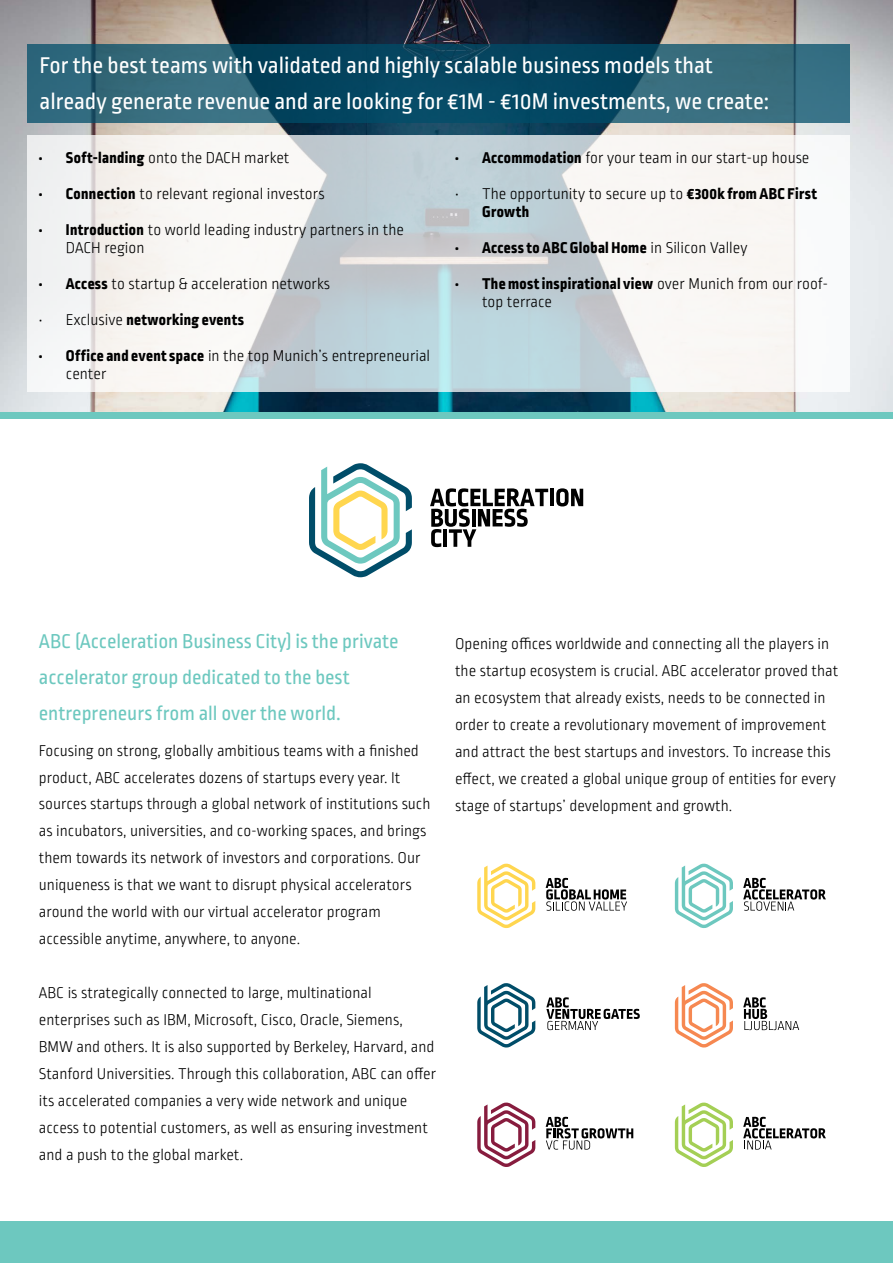
<style>
.page{position:relative;width:893px;height:1263px;background:#fff}
.page>*{position:absolute;margin:0;border:0;box-sizing:border-box;transform-origin:0 0}
.t1{font:24px/36px "Ropa Sans Pro";color:#fff}
.t2{font:21px/36px "Ropa Sans Pro";color:#6dc8bf}
.t3{font:300 16.5px/27px "Ropa Sans Pro";color:#000}
.t4{font:800 16.5px "Ropa Sans Pro";letter-spacing:.02em;color:#000}
.s1{font-weight:800}
.s2{font-weight:300}
</style>
<div class="page">
<img style="left:0;top:0;width:893px;height:412px">
<svg style="left:27px;top:136px;width:823px;height:256px;fill:#f5f3f2"></svg>
<svg style="left:27px;top:45px;width:823px;height:78px"></svg>
<div style="left:0;top:412px;width:893px;height:7px;background:#6dc8bf"></div>
<div style="left:0;top:1221px;width:893px;height:42px;background:#6dc8bf"></div>
<svg style="left:309px;top:463px;width:103px;height:114px"></svg>
<hr style="left:550px;top:489px;width:4px;height:17px;background:#000">
<svg style="left:556px;top:488px;width:27px;height:18px"></svg>
<svg style="left:430px;top:488px;width:118px;height:59px"></svg>
<svg style="left:477px;top:864px;width:58px;height:64px"></svg>
<svg style="left:546px;top:878px;width:81px;height:33px"></svg>
<svg style="left:675px;top:864px;width:58px;height:64px"></svg>
<svg style="left:743px;top:878px;width:83px;height:33px"></svg>
<svg style="left:477px;top:983px;width:58px;height:64px"></svg>
<svg style="left:546px;top:997px;width:94px;height:33px"></svg>
<svg style="left:675px;top:983px;width:58px;height:64px"></svg>
<svg style="left:743px;top:997px;width:56px;height:33px"></svg>
<svg style="left:675px;top:1102px;width:58px;height:65px"></svg>
<svg style="left:743px;top:1117px;width:83px;height:32px"></svg>
<svg style="left:477px;top:1102px;width:58px;height:65px"></svg>
<svg style="left:546px;top:1117px;width:87px;height:32px"></svg>
<h1 class="t1" style="left:40px;top:48px;width:731px">For the best teams with validated and highly scalable business models that already generate revenue and are looking for €1M - €10M investments, we create:</h1>
<p class="t3" style="left:39px;top:145px;width:252px"><span class="s1">• Soft-landing</span> onto the DACH market</p>
<p class="t3" style="left:39px;top:181px;width:287px"><span class="s1">• Connection</span> to relevant regional investors</p>
<p class="t3" style="left:66px;top:221px;width:340px;line-height:18px;text-indent:-27px"><span class="s1">• Introduction</span> to world leading industry partners in the<br>DACH region</p>
<p class="t3" style="left:39px;top:271px;width:293px"><span class="s1">• Access</span> to startup &amp; acceleration networks</p>
<p class="t4" style="left:39px;top:310px;width:207px"><span class="s2">• Exclusive</span> networking events</p>
<p class="t3" style="left:66px;top:347px;width:366px;line-height:18px;text-indent:-27px"><span class="s1">• Office and event space</span> in the top Munich’s entrepreneurial center</p>
<p class="t3" style="left:455px;top:145px;width:356px"><span class="s1">• Accommodation</span> for your team in our start-up house</p>
<p class="t3" style="left:482px;top:185px;width:336px;line-height:18px;text-indent:-27px">• The opportunity to secure up to <span class="s1">€300k from ABC First<br>Growth</span></p>
<p class="t4" style="left:455px;top:238px;width:294px">• Access to ABC Global Home <span class="s2">in Silicon Valley</span></p>
<p class="t3" style="left:482px;top:275px;width:348px;line-height:18px;text-indent:-27px"><span class="s1">• The most inspirational view</span> over Munich from our roof&shy;top terrace</p>
<p class="t2" style="left:39px;top:624px;width:361px">ABC (Acceleration Business City) is the private accelerator group dedicated to the best entrepreneurs from all over the world.</p>
<p class="t3" style="left:39px;top:738px;width:393px">Focusing on strong, globally ambitious teams with a finished product, ABC accelerates dozens of startups every year. It sources startups through a global network of institutions such as incubators, universities, and co-working spaces, and brings them towards its network of investors and corporations. Our uniqueness is that we want to disrupt physical accelerators around the world with our virtual accelerator program accessible anytime, anywhere, to anyone.</p>
<p class="t3" style="left:39px;top:981px;width:399px">ABC is strategically connected to large, multinational enterprises such as IBM, Microsoft, Cisco, Oracle, Siemens, BMW and others. It is also supported by Berkeley, Harvard, and Stanford Universities. Through this collaboration, ABC can offer its accelerated companies a very wide network and unique access to potential customers, as well as ensuring investment and a push to the global market.</p>
<p class="t3" style="left:455px;top:631px;width:385px">Opening offices worldwide and connecting all the players in the startup ecosystem is crucial. ABC accelerator proved that an ecosystem that already exists, needs to be connected in order to create a revolutionary movement of improvement and attract the best startups and investors. To increase this effect, we created a global unique group of entities for every stage of startups’ development and growth.</p>
</div>
